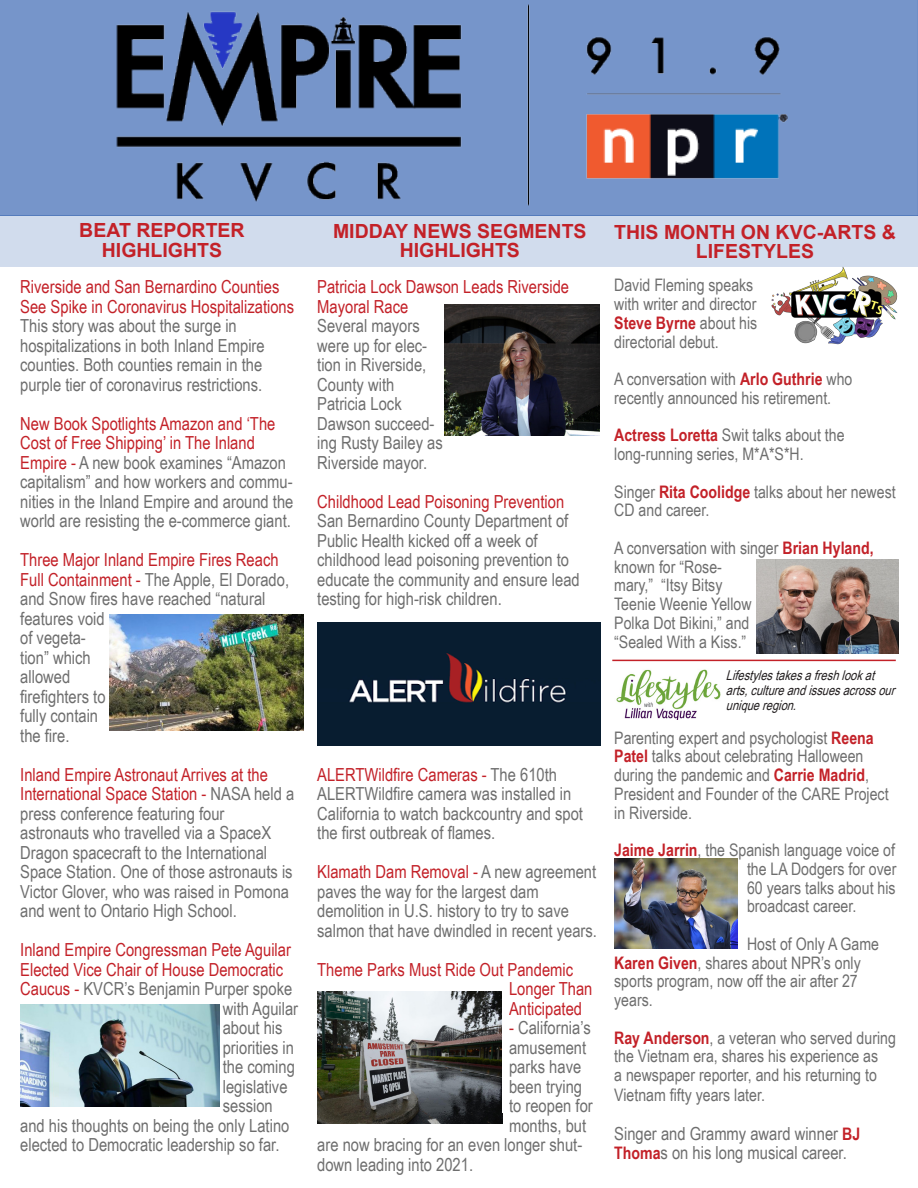
<style>
.page{position:relative;width:918px;height:1188px;background:#fff}
.page>*{position:absolute;margin:0;border:0;box-sizing:border-box;transform-origin:0 0}
.t1{font:700 19.5px/19.5px "Arial";color:#c32128;text-align:center}
.t2{font:18px/19.5px "Arial Narrow";color:#6e6e6e}
.t3{font:18px/19.5px "Arial Narrow";color:#c32128}
.t4{font:17.25px/18.8px "Arial Narrow";color:#6e6e6e}
.t5{font:italic 13.5px/15px "Arial Narrow";color:#231f20}
.s1{color:#6e6e6e}
.s2{color:#c32128}
.s3{font-weight:700;color:#c32128}
.s4{font-weight:700;font-size:17.25px;color:#c32128}
</style>
<div class="page">
<div style="left:0;top:0;width:918px;height:216px;background:#7695ca"></div>
<div style="left:0;top:216px;width:918px;height:51px;background:#d1dced"></div>
<img style="left:616px;top:669px;width:105px;height:51px">
<img style="left:770px;top:265px;width:130px;height:80px">
<img style="left:116px;top:4px;width:672px;height:202px">
<hr style="left:612px;top:660px;width:284px;height:1px;background:#c32128">
<img style="left:317px;top:622px;width:284px;height:124px">
<img style="left:444px;top:305px;width:156px;height:130px">
<img style="left:317px;top:991px;width:185px;height:133px">
<img style="left:110px;top:614px;width:194px;height:116px">
<img style="left:20px;top:1004px;width:199px;height:102px">
<img style="left:614px;top:859px;width:124px;height:89px">
<img style="left:756px;top:559px;width:142px;height:94px">
<p class="t1" style="left:79px;top:221px;width:167px">BEAT REPORTER</p>
<p class="t1" style="left:102px;top:240px;width:122px">HIGHLIGHTS</p>
<p class="t3" style="left:20px;top:277px;width:275px">Riverside and San Bernardino Counties<br>See Spike in Coronavirus Hospitalizations<br><span class="s1">This story was about the surge in</span></p>
<p class="t2" style="left:20px;top:335px;width:246px">hospitalizations in both Inland Empire counties. Both counties remain in the</p>
<p class="t2" style="left:20px;top:374px;width:243px">purple tier of coronavirus restrictions.</p>
<p class="t2" style="left:20px;top:413px;width:275px"><span class="s2">New Book Spotlights Amazon and ‘The Cost of Free Shipping’ in The Inland Empire -</span> A new book examines “Amazon capitalism” and how workers and commu&shy;nities in the Inland Empire and around the world are resisting the e-commerce giant.</p>
<p class="t2" style="left:20px;top:550px;width:270px"><span class="s2">Three Major Inland Empire Fires Reach<br>Full Containment -</span> The Apple, El Dorado, and Snow fires have reached “natural features void<br>of vegeta-<br>tion” which<br>allowed<br>firefighters to<br>fully contain<br>the fire.</p>
<p class="t3" style="left:20px;top:764px;width:276px">Inland Empire Astronaut Arrives at the<br>International Space Station - <span class="s1">NASA held a press conference featuring four</span></p>
<p class="t2" style="left:20px;top:823px;width:274px">astronauts who travelled via a SpaceX Dragon spacecraft to the International Space Station. One of those astronauts is Victor Glover, who was raised in Pomona and went to Ontario High School.</p>
<p class="t3" style="left:20px;top:940px;width:272px">Inland Empire Congressman Pete Aguilar</p>
<p class="t3" style="left:20px;top:959px;width:265px">Elected Vice Chair of House Democratic</p>
<p class="t2" style="left:20px;top:979px;width:274px"><span class="s2">Caucus -</span> KVCR’s Benjamin Purper spoke</p>
<p class="t2" style="left:223px;top:998px;width:77px">with Aguilar</p>
<p class="t2" style="left:223px;top:1018px;width:61px">about his</p>
<p class="t2" style="left:223px;top:1037px;width:73px">priorities in</p>
<p class="t2" style="left:223px;top:1057px;width:74px">the coming</p>
<p class="t2" style="left:223px;top:1076px;width:66px">legislative</p>
<p class="t2" style="left:223px;top:1096px;width:52px">session</p>
<p class="t2" style="left:20px;top:1115px;width:271px">and his thoughts on being the only Latino</p>
<p class="t2" style="left:20px;top:1135px;width:261px">elected to Democratic leadership so far.</p>
<p class="t1" style="left:333px;top:221px;width:255px">MIDDAY NEWS SEGMENTS</p>
<p class="t1" style="left:400px;top:241px;width:122px">HIGHLIGHTS</p>
<p class="t3" style="left:317px;top:277px;width:253px">Patricia Lock Dawson Leads Riverside<br>Mayoral Race</p>
<p class="t2" style="left:317px;top:316px;width:111px">Several mayors were up for elec&shy;tion in Riverside,<br>County with</p>
<p class="t2" style="left:317px;top:394px;width:127px">Patricia Lock<br>Dawson succeed&shy;ing Rusty Bailey as<br>Riverside mayor.</p>
<p class="t3" style="left:317px;top:491px;width:248px">Childhood Lead Poisoning Prevention</p>
<p class="t2" style="left:317px;top:511px;width:253px">San Bernardino County Department of<br>Public Health kicked off a week of</p>
<p class="t2" style="left:317px;top:550px;width:264px">childhood lead poisoning prevention to educate the community and ensure lead testing for high-risk children.</p>
<p class="t2" style="left:317px;top:764px;width:267px"><span class="s2">ALERTWildfire Cameras -</span> The 610th ALERTWildfire camera was installed in California to watch backcountry and spot the first outbreak of flames.</p>
<p class="t2" style="left:317px;top:862px;width:280px"><span class="s2">Klamath Dam Removal -</span> A new agreement paves the way for the largest dam</p>
<p class="t2" style="left:317px;top:901px;width:281px">demolition in U.S. history to try to save salmon that have dwindled in recent years.</p>
<p class="t3" style="left:509px;top:959px;width:85px;text-indent:-192px">Theme Parks Must Ride Out Pandemic<br>Longer Than<br>Anticipated</p>
<p class="t2" style="left:509px;top:1018px;width:83px"><span class="s2">-</span> California’s</p>
<p class="t2" style="left:509px;top:1037px;width:79px">amusement</p>
<p class="t2" style="left:509px;top:1057px;width:74px">parks have</p>
<p class="t2" style="left:509px;top:1076px;width:75px">been trying</p>
<p class="t2" style="left:509px;top:1096px;width:85px">to reopen for</p>
<p class="t2" style="left:509px;top:1115px;width:79px">months, but</p>
<p class="t2" style="left:317px;top:1135px;width:267px">are now bracing for an even longer shut-</p>
<p class="t2" style="left:317px;top:1154px;width:157px">down leading into 2021.</p>
<p class="t1" style="left:614px;top:222px;width:283px">THIS MONTH ON KVC-ARTS &amp;<br>LIFESTYLES</p>
<p class="t4" style="left:614px;top:275px;width:145px">David Fleming speaks with writer and director<br><span class="s3">Steve Byrne</span> about his directorial debut.</p>
<p class="t4" style="left:614px;top:369px;width:240px">A conversation with <span class="s3">Arlo Guthrie</span> who recently announced his retirement.</p>
<p class="t4" style="left:614px;top:425px;width:232px"><span class="s3">Actress Loretta</span> Swit talks about the long-running series, M*A*S*H.</p>
<p class="t4" style="left:614px;top:482px;width:283px">Singer <span class="s3">Rita Coolidge</span> talks about her newest<br>CD and career.</p>
<p class="t4" style="left:614px;top:538px;width:261px">A conversation with singer <span class="s3">Brian Hyland, </span>known for “Rose-<br>mary,” “Itsy Bitsy<br>Teenie Weenie Yellow<br>Polka Dot Bikini,” and<br>“Sealed With a Kiss.”</p>
<p class="t5" style="left:726px;top:667px;width:175px">Lifestylestakesafreshlookat arts,cultureandissuesacrossour uniqueregion.</p>
<p class="t4" style="left:614px;top:727px;width:276px">Parenting expert and psychologist <span class="s3">Reena Patel</span> talks about celebrating Halloween during the pandemic and <span class="s3">Carrie Madrid</span>, President and Founder of the CARE Project in Riverside.</p>
<p class="t4" style="left:747px;top:840px;width:151px;text-align:justify;text-indent:-133px"><span class="s3">Jaime Jarrin</span>, the Spanish language voice of the LA Dodgers for over 60 years talks about his broadcast career.</p>
<p class="t4" style="left:614px;top:934px;width:266px;text-indent:133px">Host of Only A Game<br><span class="s3">Karen Given</span>, shares about NPR’s only sports program, now off the air after 27 years.</p>
<p class="t4" style="left:614px;top:1027px;width:283px"><span class="s3">Ray Anderson</span>, a veteran who served during the Vietnam era, shares his experience as<br>a newspaper reporter, and his returning to Vietnam fifty years later.</p>
<p class="t2" style="left:614px;top:1123px;width:248px">Singer and Grammy award winner <span class="s4">BJ<br>Thoma</span>s on his long musical career.</p>
</div>
